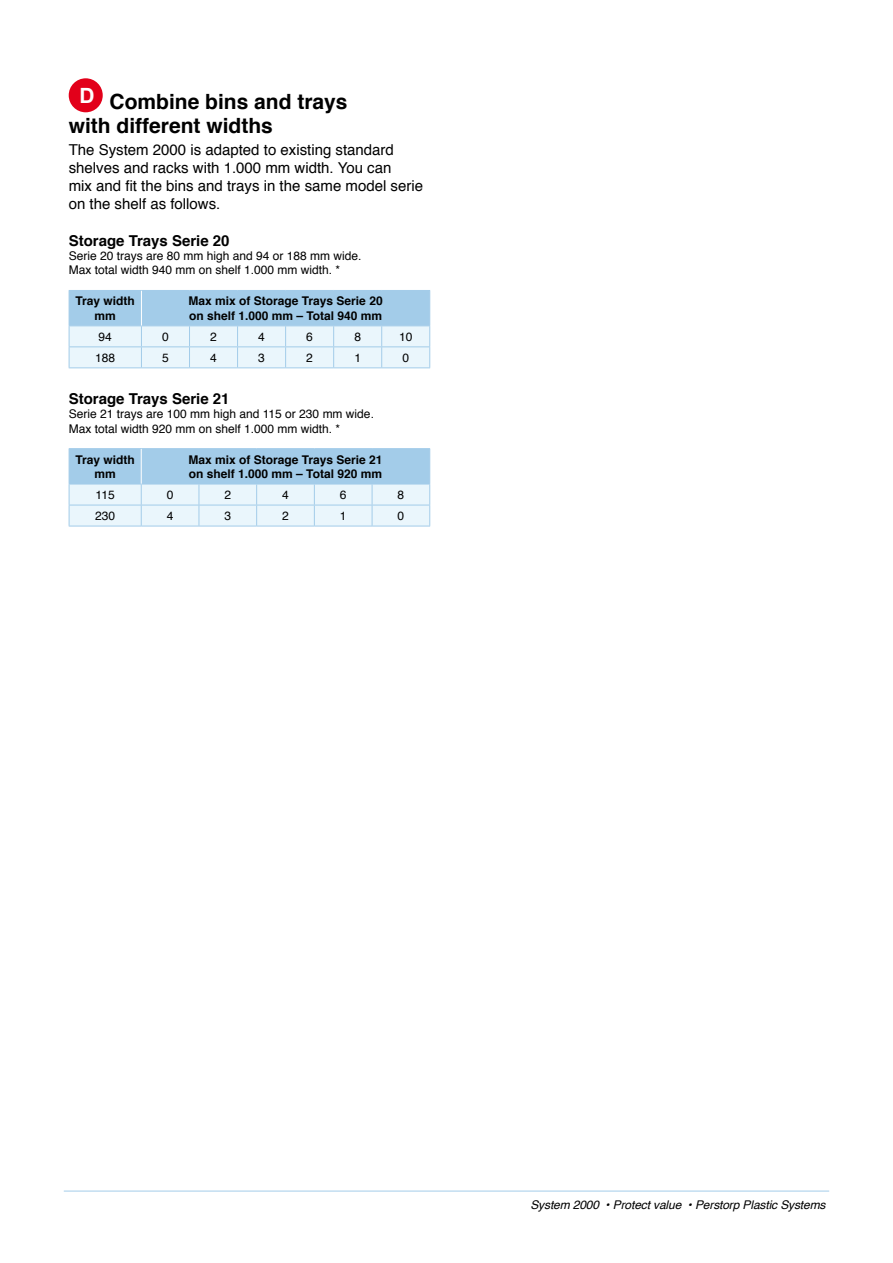
<style>
.page{position:relative;width:893px;height:1263px;background:#fff}
.page>*{position:absolute;margin:0;border:0;box-sizing:border-box;transform-origin:0 0}
.t1{font:700 21px/24px "Helvetica";color:#000}
.t2{font:700 21px "Arial";color:#fff}
.t3{font:15px/18px "Helvetica";color:#000}
.t4{font:700 15px "Helvetica";color:#000}
.t5{font:12px/14.4px "Helvetica";color:#000}
.t6{font:700 12px/14.4px "Helvetica";color:#000;text-align:center}
.t7{font:italic 12px "Helvetica";letter-spacing:-.01em;color:#000}
</style>
<div class="page">
<hr style="left:64px;top:1191px;width:765px;height:1px;background:#a3cce9">
<svg style="left:69px;top:290px;width:361px;height:77px;background:#c6e1f2"></svg>
<hr style="left:69px;top:367px;width:72px;height:1px;background:#a3cce9">
<hr style="left:141px;top:367px;width:48px;height:1px;background:#a3cce9">
<hr style="left:189px;top:367px;width:49px;height:1px;background:#a3cce9">
<hr style="left:238px;top:367px;width:48px;height:1px;background:#a3cce9">
<hr style="left:286px;top:367px;width:48px;height:1px;background:#a3cce9">
<hr style="left:334px;top:367px;width:48px;height:1px;background:#a3cce9">
<hr style="left:382px;top:367px;width:48px;height:1px;background:#a3cce9">
<hr style="left:141px;top:291px;width:1px;height:34px;background:#fff">
<hr style="left:69px;top:448px;width:72px;height:1px;background:#a3cce9">
<hr style="left:141px;top:448px;width:58px;height:1px;background:#a3cce9">
<hr style="left:199px;top:448px;width:58px;height:1px;background:#a3cce9">
<hr style="left:257px;top:448px;width:57px;height:1px;background:#a3cce9">
<hr style="left:314px;top:448px;width:58px;height:1px;background:#a3cce9">
<hr style="left:372px;top:448px;width:58px;height:1px;background:#a3cce9">
<svg style="left:69px;top:449px;width:361px;height:77px;background:#c7e1f2"></svg>
<hr style="left:69px;top:526px;width:72px;height:1px;background:#a3cce9">
<hr style="left:141px;top:526px;width:58px;height:1px;background:#a3cce9">
<hr style="left:199px;top:526px;width:58px;height:1px;background:#a3cce9">
<hr style="left:257px;top:526px;width:57px;height:1px;background:#a3cce9">
<hr style="left:314px;top:526px;width:58px;height:1px;background:#a3cce9">
<hr style="left:372px;top:526px;width:58px;height:1px;background:#a3cce9">
<hr style="left:141px;top:449px;width:1px;height:35px;background:#fff">
<hr style="left:429px;top:449px;width:1px;height:35px;background:#a3cce9">
<div style="left:69px;top:78px;width:34px;height:34px;background:#e2001a;border-radius:50%"></div>
<h1 class="t2" style="left:80px;top:81px;width:17px">D</h1>
<h1 class="t1" style="left:69px;top:89px;width:280px;text-indent:41px">Combine bins and trays with different widths</h1>
<p class="t3" style="left:69px;top:141px;width:356px">The System 2000 is adapted to existing standard shelves and racks with 1.000 mm width. You can<br>mix and fit the bins and trays in the same model serie on the shelf as follows.</p>
<p class="t4" style="left:69px;top:234px;width:162px">Storage Trays Serie 20</p>
<p class="t5" style="left:69px;top:249px;width:294px">Serie 20 trays are 80 mm high and 94 or 188 mm wide.<br>Max total width 940 mm on shelf 1.000 mm width. *</p>
<p class="t6" style="left:76px;top:294px;width:61px">Tray width mm</p>
<p class="t6" style="left:189px;top:295px;width:196px;text-align:left">Max mix of Storage Trays Serie 20 on shelf 1.000 mm – Total 940 mm</p>
<p class="t5" style="left:99px;top:330px;width:15px">94</p>
<p class="t5" style="left:162px;top:330px;width:8px">0</p>
<p class="t5" style="left:210px;top:330px;width:8px">2</p>
<p class="t5" style="left:258px;top:330px;width:8px">4</p>
<p class="t5" style="left:306px;top:329px;width:8px">6</p>
<p class="t5" style="left:354px;top:329px;width:8px">8</p>
<p class="t5" style="left:399px;top:330px;width:15px">10</p>
<p class="t5" style="left:95px;top:351px;width:22px">188</p>
<p class="t5" style="left:162px;top:351px;width:8px">5</p>
<p class="t5" style="left:210px;top:351px;width:8px">4</p>
<p class="t5" style="left:258px;top:350px;width:8px">3</p>
<p class="t5" style="left:306px;top:351px;width:8px">2</p>
<p class="t5" style="left:354px;top:351px;width:8px">1</p>
<p class="t5" style="left:402px;top:351px;width:8px">0</p>
<p class="t4" style="left:69px;top:386px;width:162px">Storage Trays Serie 21</p>
<p class="t5" style="left:69px;top:407px;width:307px">Serie 21 trays are 100 mm high and 115 or 230 mm wide.<br>Max total width 920 mm on shelf 1.000 mm width. *</p>
<p class="t6" style="left:75px;top:452px;width:61px">Tray width mm</p>
<p class="t6" style="left:188px;top:452px;width:196px;text-align:left">Max mix of Storage Trays Serie 21 on shelf 1.000 mm – Total 920 mm</p>
<p class="t5" style="left:96px;top:488px;width:21px">115</p>
<p class="t5" style="left:167px;top:488px;width:8px">0</p>
<p class="t5" style="left:224px;top:488px;width:8px">2</p>
<p class="t5" style="left:282px;top:488px;width:8px">4</p>
<p class="t5" style="left:340px;top:488px;width:8px">6</p>
<p class="t5" style="left:398px;top:488px;width:8px">8</p>
<p class="t5" style="left:95px;top:509px;width:22px">230</p>
<p class="t5" style="left:167px;top:509px;width:8px">4</p>
<p class="t5" style="left:224px;top:509px;width:8px">3</p>
<p class="t5" style="left:282px;top:509px;width:8px">2</p>
<p class="t5" style="left:340px;top:509px;width:8px">1</p>
<p class="t5" style="left:398px;top:509px;width:8px">0</p>
<p class="t7" style="left:530px;top:1200px;width:297px">System 2000 • Protect value • Perstorp Plastic Systems</p>
</div>
